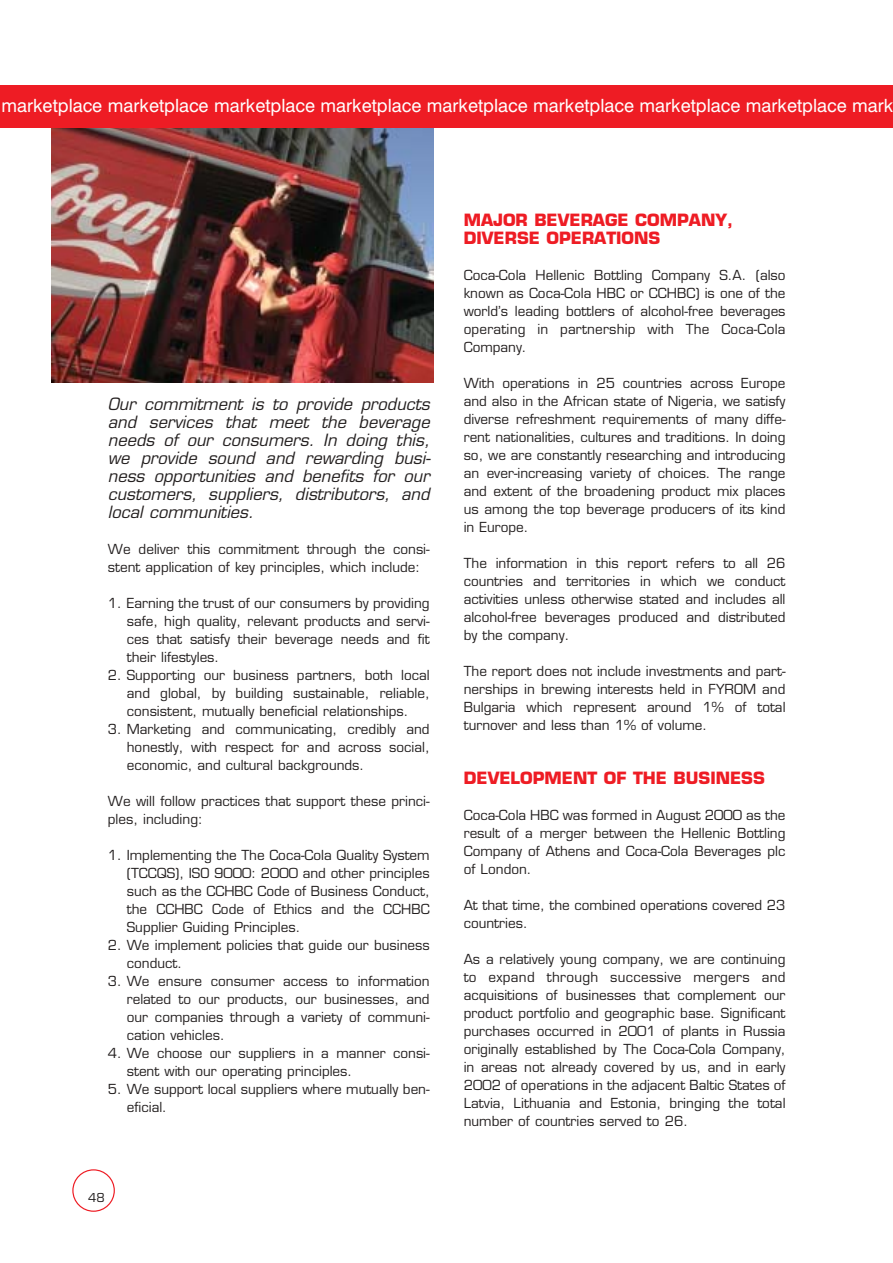
<style>
.page{position:relative;width:893px;height:1263px;background:#fff}
.page>*{position:absolute;margin:0;border:0;box-sizing:border-box;transform-origin:0 0}
.t1{font:18px "UB Helvetica";color:#fff}
.t2{font:italic 16.5px/18px "Eurostile Gr";color:#231f1f;text-align:justify}
.t3{font:700 16.5px/18px "Eurostile Gr";color:#ee1c24}
.t4{font:13.5px/18px "Eurostile Gr";color:#231f1f;text-align:justify}
.t5{font:12px "Eurostile Gr";color:#231f1f}
</style>
<div class="page">
<img style="left:51px;top:128px;width:383px;height:255px">
<div style="left:0;top:85px;width:892px;height:43px;background:#ee1c24"></div>
<svg style="left:72px;top:1169px;width:43px;height:43px"></svg>
<h1 class="t1" style="left:2px;top:99px;width:893px">marketplace marketplace marketplace marketplace marketplace marketplace marketplace marketplace mark</h1>
<p class="t2" style="left:108px;top:397px;width:327px">Our commitment is to provide products and services that meet the beverage needs of our consumers. In doing this, we provide sound and rewarding busi&shy;ness opportunities and benefits for our customers, suppliers, distributors, and local communities.</p>
<p class="t4" style="left:108px;top:542px;width:323px">We deliver this commitment through the consi&shy;stent application of key principles, which include:</p>
<p class="t4" style="left:127px;top:596px;width:304px;text-indent:-19px">1. Earning the trust of our consumers by providing safe, high quality, relevant products and servi&shy;ces that satisfy their beverage needs and fit their lifestyles.</p>
<p class="t4" style="left:127px;top:668px;width:304px;text-indent:-19px">2. Supporting our business partners, both local and global, by building sustainable, reliable, consistent, mutually beneficial relationships.</p>
<p class="t4" style="left:127px;top:722px;width:304px;text-indent:-19px">3. Marketing and communicating, credibly and honestly, with respect for and across social, economic, and cultural backgrounds.</p>
<p class="t4" style="left:108px;top:794px;width:323px">We will follow practices that support these princi&shy;ples, including:</p>
<p class="t4" style="left:127px;top:848px;width:304px;text-indent:-19px">1. Implementing the The Coca-Cola Quality System (TCCQS), ISO 9000: 2000 and other principles such as the CCHBC Code of Business Conduct, the CCHBC Code of Ethics and the CCHBC Supplier Guiding Principles.</p>
<p class="t4" style="left:127px;top:938px;width:304px;text-indent:-19px">2. We implement policies that guide our business conduct.</p>
<p class="t4" style="left:127px;top:974px;width:304px;text-indent:-19px">3. We ensure consumer access to information related to our products, our businesses, and our companies through a variety of communi&shy;cation vehicles.</p>
<p class="t4" style="left:127px;top:1046px;width:304px;text-indent:-19px">4. We choose our suppliers in a manner consi&shy;stent with our operating principles.</p>
<p class="t4" style="left:127px;top:1082px;width:304px;text-indent:-19px">5. We support local suppliers where mutually ben&shy;eficial.</p>
<p class="t5" style="left:88px;top:1193px;width:18px">48</p>
<p class="t3" style="left:463px;top:213px;width:271px">MAJOR BEVERAGE COMPANY,<br>DIVERSE OPERATIONS</p>
<p class="t4" style="left:463px;top:268px;width:323px">Coca-Cola Hellenic Bottling Company S.A. (also known as Coca-Cola HBC or CCHBC) is one of the world’s leading bottlers of alcohol-free beverages operating in partnership with The Coca-Cola Company.</p>
<p class="t4" style="left:463px;top:376px;width:323px">With operations in 25 countries across Europe and also in the African state of Nigeria, we satisfy diverse refreshment requirements of many diffe&shy;rent nationalities, cultures and traditions. In doing so, we are constantly researching and introducing an ever-increasing variety of choices. The range and extent of the broadening product mix places us among the top beverage producers of its kind in Europe.</p>
<p class="t4" style="left:463px;top:556px;width:323px">The information in this report refers to all 26 countries and territories in which we conduct activities unless otherwise stated and includes all alcohol-free beverages produced and distributed by the company.</p>
<p class="t4" style="left:463px;top:664px;width:323px">The report does not include investments and part&shy;nerships in brewing interests held in FYROM and Bulgaria which represent around 1% of total turnover and less than 1% of volume.</p>
<p class="t3" style="left:463px;top:771px;width:303px">DEVELOPMENT OF THE BUSINESS</p>
<p class="t4" style="left:463px;top:808px;width:323px">Coca-Cola HBC was formed in August 2000 as the result of a merger between the Hellenic Bottling Company of Athens and Coca-Cola Beverages plc of London.</p>
<p class="t4" style="left:463px;top:898px;width:323px">At that time, the combined operations covered 23 countries.</p>
<p class="t4" style="left:463px;top:952px;width:323px">As a relatively young company, we are continuing to expand through successive mergers and acquisitions of businesses that complement our product portfolio and geographic base. Significant purchases occurred in 2001 of plants in Russia originally established by The Coca-Cola Company, in areas not already covered by us, and in early 2002 of operations in the adjacent Baltic States of Latvia, Lithuania and Estonia, bringing the total number of countries served to 26.</p>
</div>
